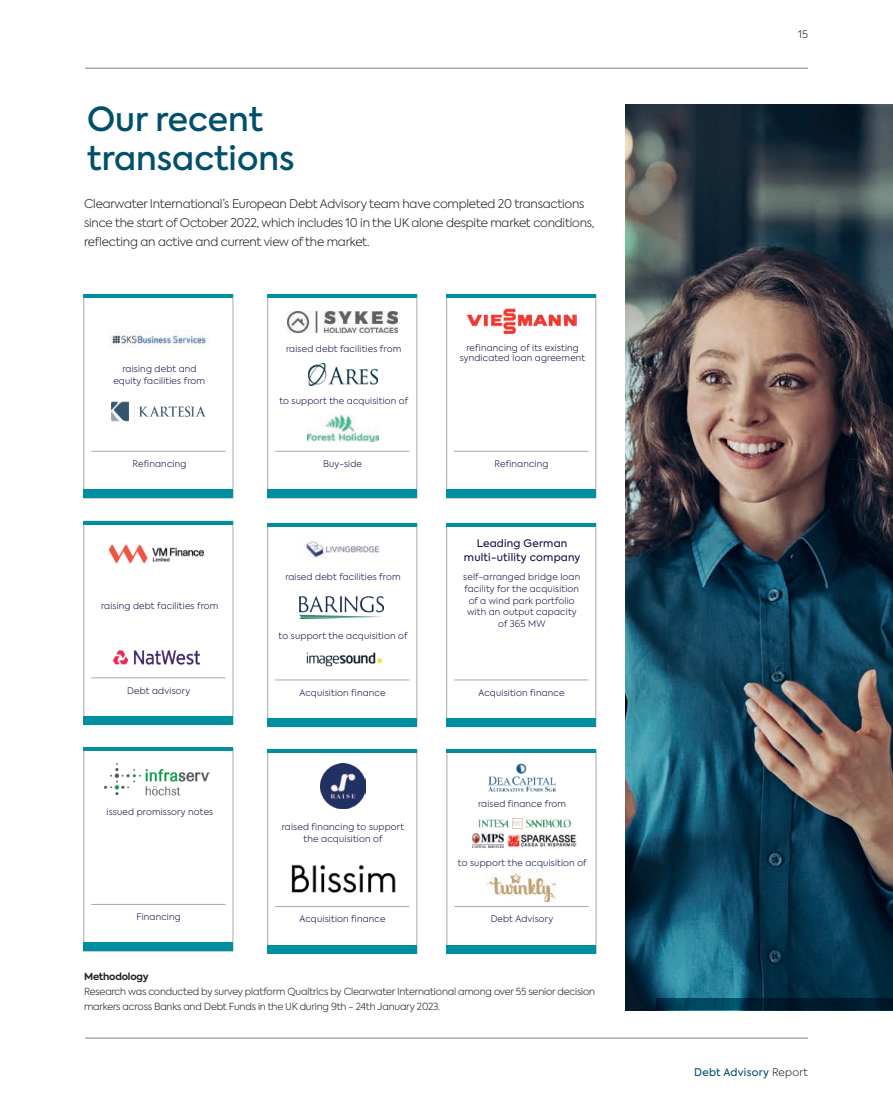
<style>
.page{position:relative;width:893px;height:1106px;background:#fff}
.page>*{position:absolute;margin:0;border:0;box-sizing:border-box;transform-origin:0 0}
.t1{font:500 33px/39px "Axiforma";color:#004f6b}
.t2{font:300 12px/18.8px "Axiforma";letter-spacing:-.02em;color:#231f20}
.t3{font:10.5px/13.5px "Axiforma";letter-spacing:.02em;color:#150b47;text-align:center}
.t4{font:10.5px "Axiforma";letter-spacing:.02em;color:#004f6b}
.t5{font:300 10.5px "Axiforma";color:#231f20}
.t6{font:300 9.75px/15px "Axiforma";letter-spacing:-.02em;color:#231f20}
.t7{font:700 9.75px "Axiforma";letter-spacing:-.02em;color:#231f20}
.t8{font:300 9px/11.9px "Axiforma";letter-spacing:.02em;color:#150b47;text-align:center}
.s1{font-weight:300;color:#231f20}
</style>
<div class="page">
<hr style="left:85px;top:68px;width:723px;height:1px;background:#808285">
<hr style="left:85px;top:1037px;width:723px;height:1px;background:#808285">
<img style="left:625px;top:105px;width:268px;height:905px">
<svg style="left:656px;top:998px;width:237px;height:12px;background:#00293d"></svg>
<div style="left:268px;top:523px;width:149px;height:204px;border:1px solid #a8a9ad"></div>
<hr style="left:268px;top:523px;width:149px;height:3px;background:#008fa1">
<hr style="left:275px;top:679px;width:134px;height:1px;background:#a8a9ad">
<div style="left:268px;top:718px;width:149px;height:8px;background:#008fa1"></div>
<img style="left:300px;top:597px;width:83px;height:22px">
<img style="left:306px;top:652px;width:77px;height:15px">
<img style="left:296px;top:541px;width:84px;height:17px">
<div style="left:268px;top:749px;width:149px;height:204px;border:1px solid #a8a9ad"></div>
<hr style="left:268px;top:749px;width:149px;height:4px;background:#008fa1">
<hr style="left:275px;top:906px;width:134px;height:1px;background:#a8a9ad">
<div style="left:268px;top:944px;width:149px;height:9px;background:#008fa1"></div>
<img style="left:291px;top:864px;width:105px;height:29px">
<img style="left:320px;top:763px;width:45px;height:45px">
<div style="left:447px;top:749px;width:149px;height:204px;border:1px solid #a8a9ad"></div>
<hr style="left:447px;top:749px;width:149px;height:4px;background:#008fa1">
<hr style="left:454px;top:906px;width:135px;height:1px;background:#a8a9ad">
<div style="left:447px;top:944px;width:149px;height:9px;background:#008fa1"></div>
<img style="left:473px;top:833px;width:31px;height:14px">
<img style="left:485px;top:872px;width:71px;height:30px">
<img style="left:488px;top:763px;width:68px;height:29px">
<div style="left:446px;top:523px;width:150px;height:204px;border:1px solid #a8a9ad"></div>
<hr style="left:447px;top:523px;width:149px;height:3px;background:#008fa1">
<hr style="left:454px;top:679px;width:134px;height:1px;background:#a8a9ad">
<div style="left:447px;top:718px;width:149px;height:8px;background:#008fa1"></div>
<div style="left:268px;top:294px;width:149px;height:204px;border:1px solid #a8a9ad"></div>
<hr style="left:268px;top:294px;width:149px;height:4px;background:#008fa1">
<hr style="left:275px;top:451px;width:134px;height:1px;background:#a8a9ad">
<div style="left:268px;top:489px;width:149px;height:9px;background:#008fa1"></div>
<img style="left:288px;top:311px;width:109px;height:21px">
<img style="left:308px;top:364px;width:69px;height:21px">
<img style="left:308px;top:415px;width:70px;height:26px">
<div style="left:446px;top:294px;width:150px;height:204px;border:1px solid #a8a9ad"></div>
<hr style="left:447px;top:294px;width:149px;height:4px;background:#008fa1">
<hr style="left:454px;top:451px;width:134px;height:1px;background:#a8a9ad">
<div style="left:447px;top:489px;width:149px;height:9px;background:#008fa1"></div>
<img style="left:467px;top:309px;width:109px;height:24px">
<div style="left:84px;top:294px;width:149px;height:204px;border:1px solid #a8a9ad"></div>
<hr style="left:84px;top:294px;width:149px;height:4px;background:#008fa1">
<hr style="left:91px;top:451px;width:135px;height:1px;background:#a8a9ad">
<div style="left:84px;top:489px;width:149px;height:9px;background:#008fa1"></div>
<img style="left:109px;top:331px;width:98px;height:15px">
<img style="left:112px;top:400px;width:93px;height:23px">
<div style="left:84px;top:521px;width:149px;height:203px;border:1px solid #a8a9ad"></div>
<hr style="left:84px;top:521px;width:149px;height:3px;background:#008fa1">
<hr style="left:91px;top:677px;width:135px;height:1px;background:#a8a9ad">
<div style="left:84px;top:716px;width:149px;height:8px;background:#008fa1"></div>
<img style="left:113px;top:650px;width:87px;height:15px">
<img style="left:108px;top:544px;width:96px;height:20px">
<div style="left:84px;top:747px;width:149px;height:204px;border:1px solid #a8a9ad"></div>
<hr style="left:84px;top:747px;width:149px;height:4px;background:#008fa1">
<hr style="left:91px;top:904px;width:135px;height:1px;background:#a8a9ad">
<div style="left:84px;top:942px;width:149px;height:9px;background:#008fa1"></div>
<img style="left:104px;top:763px;width:106px;height:33px">
<img style="left:478px;top:818px;width:92px;height:10px">
<img style="left:507px;top:828px;width:70px;height:19px">
<h1 class="t1" style="left:87px;top:100px;width:209px">Our recent transactions</h1>
<h2 class="t2" style="left:84px;top:194px;width:512px">Clearwater International’s European Debt Advisory team have completed 20 transactions since the start of October 2022, which includes 10 in the UK alone despite market conditions, reflecting an active and current view of the market.</h2>
<p class="t8" style="left:113px;top:362px;width:93px">raising debt and equity facilities from</p>
<p class="t8" style="left:132px;top:458px;width:55px">Refinancing</p>
<p class="t8" style="left:101px;top:599px;width:119px">raising debt facilities from</p>
<p class="t8" style="left:127px;top:684px;width:65px">Debt advisory</p>
<p class="t8" style="left:107px;top:805px;width:108px">issued promissory notes</p>
<p class="t8" style="left:137px;top:911px;width:46px">Financing</p>
<p class="t8" style="left:286px;top:343px;width:117px">raised debt facilities from</p>
<p class="t8" style="left:279px;top:395px;width:130px">to support the acquisition of</p>
<p class="t8" style="left:323px;top:458px;width:41px">Buy-side</p>
<p class="t8" style="left:285px;top:570px;width:117px">raised debt facilities from</p>
<p class="t8" style="left:279px;top:630px;width:130px">to support the acquisition of</p>
<p class="t8" style="left:299px;top:686px;width:88px">Acquisition finance</p>
<p class="t8" style="left:282px;top:820px;width:124px">raised financing to support the acquisition of</p>
<p class="t8" style="left:299px;top:913px;width:88px">Acquisition finance</p>
<p class="t8" style="left:460px;top:342px;width:127px;line-height:10.5px">refinancing of its existing syndicated loan agreement</p>
<p class="t8" style="left:495px;top:458px;width:55px">Refinancing</p>
<p class="t3" style="left:464px;top:537px;width:118px">Leading German multi-utility company</p>
<p class="t8" style="left:463px;top:570px;width:118px">self-arranged bridge loan facility for the acquisition of a wind park portfolio with an output capacity of 365 MW</p>
<p class="t8" style="left:478px;top:686px;width:88px">Acquisition finance</p>
<p class="t8" style="left:478px;top:798px;width:90px">raised finance from</p>
<p class="t8" style="left:458px;top:856px;width:130px">to support the acquisition of</p>
<p class="t8" style="left:491px;top:913px;width:64px">Debt Advisory</p>
<p class="t7" style="left:84px;top:970px;width:66px">Methodology</p>
<p class="t6" style="left:84px;top:984px;width:513px">Research was conducted by survey platform Qualtrics by Clearwater International among over 55 senior decision markers across Banks and Debt Funds in the UK during 9th - 24th January 2023.</p>
<p class="t5" style="left:798px;top:28px;width:11px">15</p>
<p class="t4" style="left:694px;top:1065px;width:115px">Debt Advisory <span class="s1">Report</span></p>
</div>
